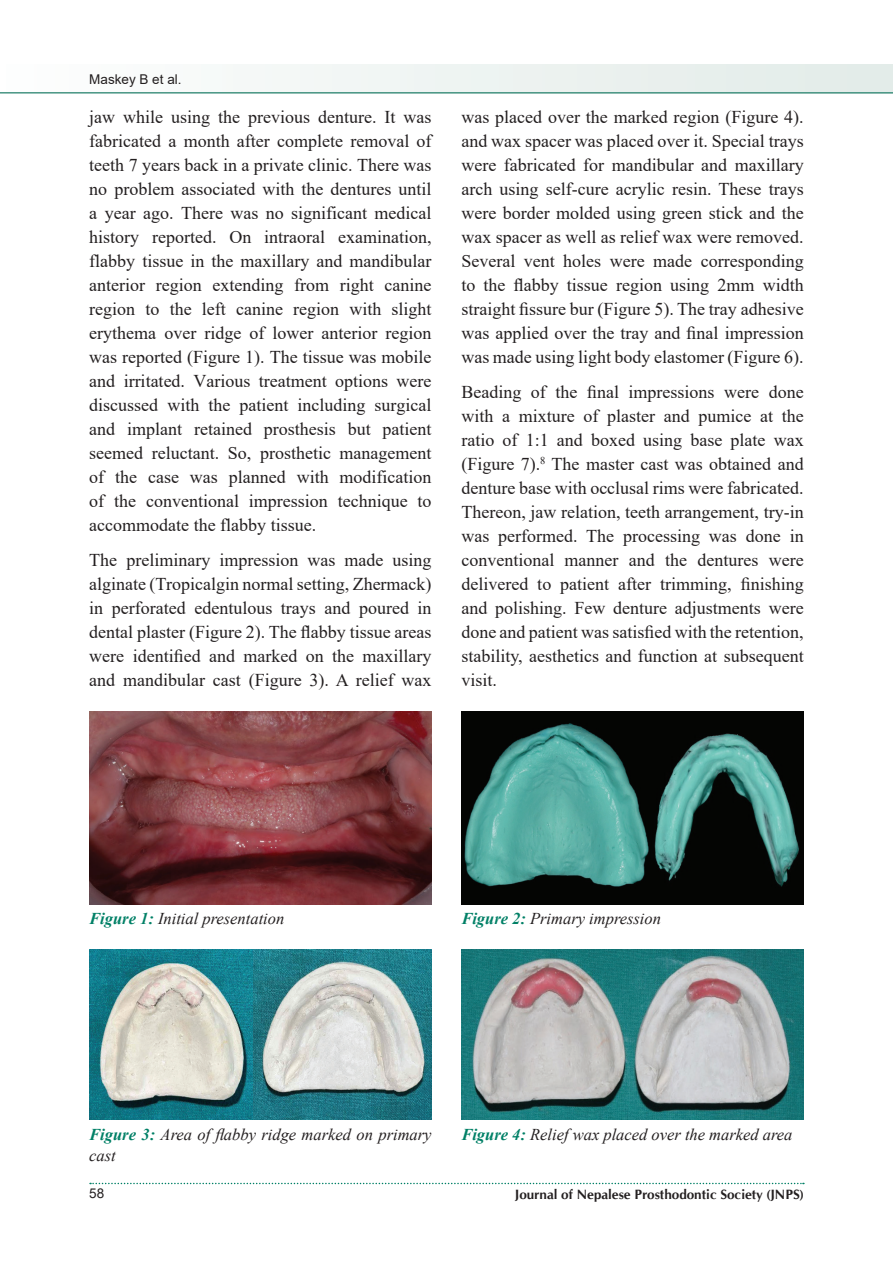
<style>
.page{position:relative;width:893px;height:1263px;background:#fff}
.page>*{position:absolute;margin:0;border:0;box-sizing:border-box;transform-origin:0 0}
.t1{font:18px/24px "Times New Roman";color:#231f20;text-align:justify}
.t2{font:italic 16.5px/21px "Times New Roman";color:#231f20}
.t3{font:700 13.5px "CG Omega";color:#231f20}
.t4{font:13.5px "Arial";color:#231f20}
.s1{font-weight:700;color:#018066}
</style>
<div class="page">
<div style="left:0;top:65px;width:893px;height:29px;background:linear-gradient(to right,#fdfefe,#e2ebe8)"></div>
<hr style="left:0;top:92px;width:893px;height:2px;background:#479583">
<svg style="left:90px;top:1183px;width:714px;height:1px"></svg>
<img style="left:89px;top:712px;width:343px;height:192px">
<img style="left:461px;top:712px;width:190px;height:192px">
<img style="left:651px;top:712px;width:153px;height:192px">
<img style="left:89px;top:950px;width:343px;height:170px">
<img style="left:461px;top:950px;width:343px;height:170px">
<p class="t4" style="left:89px;top:70px;width:94px">Maskey B et al.</p>
<p class="t1" style="left:89px;top:104px;width:344px">jaw while using the previous denture. It was fabricated a month after complete removal of teeth 7 years back in a private clinic. There was no problem associated with the dentures until a year ago. There was no significant medical history reported. On intraoral examination, flabby tissue in the maxillary and mandibular anterior region extending from right canine region to the left canine region with slight erythema over ridge of lower anterior region was reported (Figure 1). The tissue was mobile and irritated. Various treatment options were discussed with the patient including surgical and implant retained prosthesis but patient seemed reluctant. So, prosthetic management of the case was planned with modification of the conventional impression technique to accommodate the flabby tissue.</p>
<p class="t1" style="left:89px;top:547px;width:344px">The preliminary impression was made using alginate (Tropicalgin normal setting, Zhermack) in perforated edentulous trays and poured in dental plaster (Figure 2). The flabby tissue areas were identified and marked on the maxillary and mandibular cast (Figure 3). A relief wax</p>
<p class="t1" style="left:461px;top:104px;width:344px">was placed over the marked region (Figure 4). and wax spacer was placed over it. Special trays were fabricated for mandibular and maxillary arch using self-cure acrylic resin. These trays were border molded using green stick and the wax spacer as well as relief wax were removed.<br>Several vent holes were made corresponding to the flabby tissue region using 2mm width straight fissure bur (Figure 5). The tray adhesive was applied over the tray and final impression was made using light body elastomer (Figure 6).</p>
<p class="t1" style="left:461px;top:379px;width:344px">Beading of the final impressions were done with a mixture of plaster and pumice at the ratio of 1:1 and boxed using base plate wax (Figure 7).<sup>8</sup> The master cast was obtained and denture base with occlusal rims were fabricated.<br>Thereon, jaw relation, teeth arrangement, try-in was performed. The processing was done in conventional manner and the dentures were delivered to patient after trimming, finishing and polishing. Few denture adjustments were done and patient was satisfied with the retention, stability, aesthetics and function at subsequent visit.</p>
<p class="t2" style="left:89px;top:908px;width:197px"><span class="s1">Figure 1:</span> Initial presentation</p>
<p class="t2" style="left:461px;top:908px;width:201px"><span class="s1">Figure 2:</span> Primary impression</p>
<p class="t2" style="left:89px;top:1123px;width:344px"><span class="s1">Figure 3:</span> Area of flabby ridge marked on primary cast</p>
<p class="t2" style="left:461px;top:1123px;width:333px"><span class="s1">Figure 4:</span> Relief wax placed over the marked area</p>
<p class="t4" style="left:89px;top:1184px;width:17px">58</p>
<p class="t3" style="left:515px;top:1185px;width:290px">Journal of Nepalese Prosthodontic Society (JNPS)</p>
</div>
